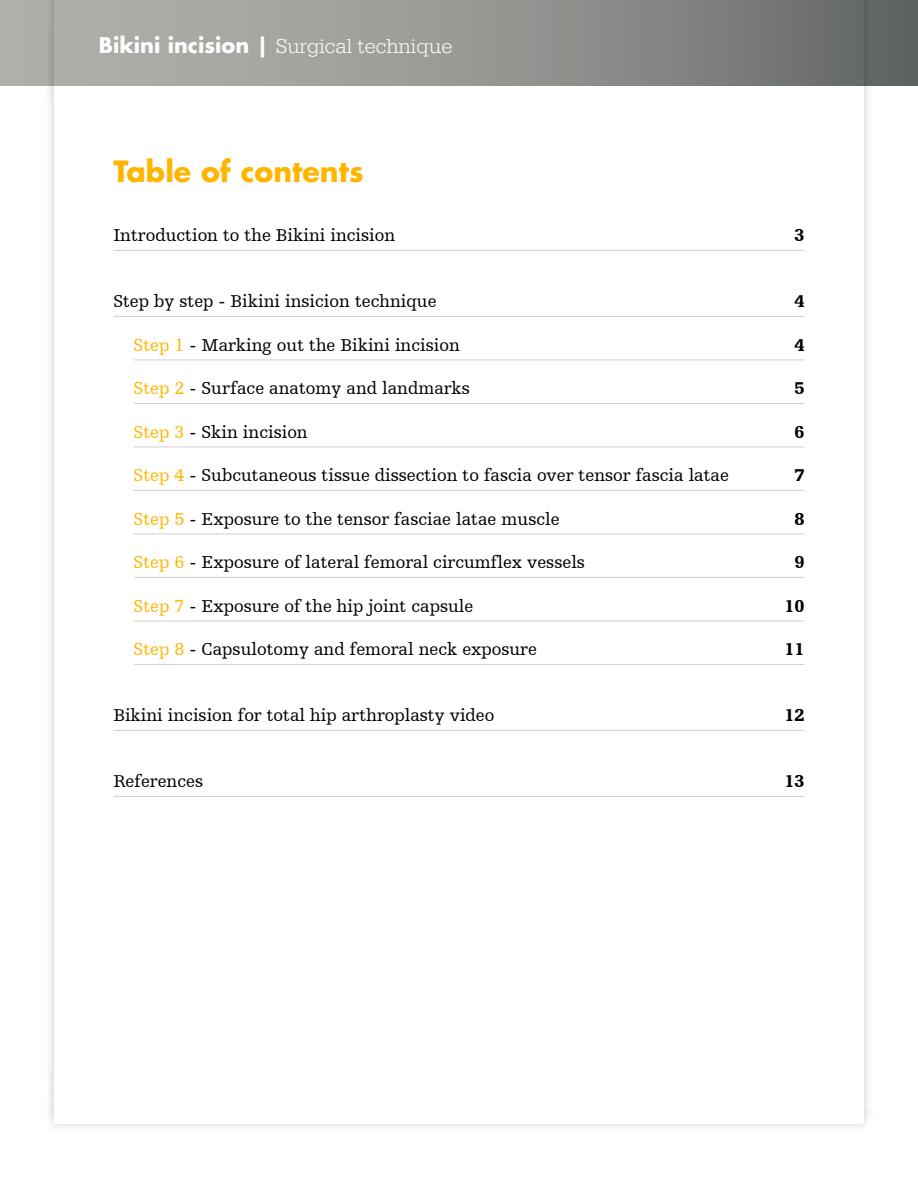
<style>
.page{position:relative;width:918px;height:1188px;background:#fff}
.page>*{position:absolute;margin:0;border:0;box-sizing:border-box;transform-origin:0 0}
.t1{font:700 28.5px "Futura Std";color:#ffb500}
.t2{font:300 21px "Egyptienne URW";color:#fff}
.t3{font:18px "Humanist Slabserif 712 BT";color:#000}
.t4{font:900 18px "Humanist Slabserif 712 BT";color:#000}
.s1{font-family:"Futura For Stryker";font-weight:700}
.s2{color:#ffb500}
</style>
<div class="page">
<div style="left:45px;top:0;width:828px;height:1132px;background:#000;opacity:.2"></div>
<div style="left:54px;top:0;width:810px;height:1123px;background:#fff"></div>
<div style="left:0;top:0;width:918px;height:85px;background:linear-gradient(to right,#b9bbb4,#696d6a)"></div>
<hr style="left:113px;top:250px;width:692px;height:1px;background:#d0d1d1">
<hr style="left:113px;top:316px;width:692px;height:1px;background:#d0d1d1">
<hr style="left:134px;top:360px;width:671px;height:1px;background:#d0d1d1">
<hr style="left:134px;top:403px;width:671px;height:1px;background:#d0d1d1">
<hr style="left:134px;top:447px;width:671px;height:1px;background:#d0d1d1">
<hr style="left:134px;top:490px;width:671px;height:1px;background:#d0d1d1">
<hr style="left:134px;top:534px;width:671px;height:1px;background:#d0d1d1">
<hr style="left:134px;top:577px;width:671px;height:1px;background:#d0d1d1">
<hr style="left:134px;top:621px;width:671px;height:1px;background:#d0d1d1">
<hr style="left:134px;top:664px;width:671px;height:1px;background:#d0d1d1">
<hr style="left:113px;top:730px;width:692px;height:1px;background:#d0d1d1">
<hr style="left:113px;top:796px;width:692px;height:1px;background:#d0d1d1">
<p class="t2" style="left:99px;top:34px;width:355px"><span class="s1">Bikini incision |</span> Surgical technique</p>
<h1 class="t1" style="left:113px;top:152px;width:252px">Table of contents</h1>
<p class="t3" style="left:113px;top:225px;width:283px">Introduction to the Bikini incision</p>
<p class="t4" style="left:795px;top:224px;width:12px">3</p>
<p class="t3" style="left:113px;top:291px;width:325px">Step by step - Bikini insicion technique</p>
<p class="t4" style="left:795px;top:290px;width:12px">4</p>
<p class="t3" style="left:134px;top:334px;width:328px"><span class="s2">Step 1</span> - Marking out the Bikini incision</p>
<p class="t4" style="left:795px;top:334px;width:12px">4</p>
<p class="t3" style="left:134px;top:378px;width:338px"><span class="s2">Step 2</span> - Surface anatomy and landmarks</p>
<p class="t4" style="left:795px;top:377px;width:12px">5</p>
<p class="t3" style="left:134px;top:421px;width:176px"><span class="s2">Step 3</span> - Skin incision</p>
<p class="t4" style="left:795px;top:421px;width:12px">6</p>
<p class="t3" style="left:134px;top:465px;width:597px"><span class="s2">Step 4</span> - Subcutaneous tissue dissection to fascia over tensor fascia latae</p>
<p class="t4" style="left:795px;top:464px;width:12px">7</p>
<p class="t3" style="left:134px;top:508px;width:428px"><span class="s2">Step 5</span> - Exposure to the tensor fasciae latae muscle</p>
<p class="t4" style="left:795px;top:508px;width:12px">8</p>
<p class="t3" style="left:134px;top:552px;width:453px"><span class="s2">Step 6</span> - Exposure of lateral femoral circumflex vessels</p>
<p class="t4" style="left:795px;top:551px;width:12px">9</p>
<p class="t3" style="left:134px;top:595px;width:341px"><span class="s2">Step 7</span> - Exposure of the hip joint capsule</p>
<p class="t4" style="left:784px;top:595px;width:22px">10</p>
<p class="t3" style="left:134px;top:639px;width:405px"><span class="s2">Step 8</span> - Capsulotomy and femoral neck exposure</p>
<p class="t4" style="left:784px;top:638px;width:22px">11</p>
<p class="t3" style="left:113px;top:705px;width:383px">Bikini incision for total hip arthroplasty video</p>
<p class="t4" style="left:784px;top:704px;width:22px">12</p>
<p class="t3" style="left:113px;top:771px;width:91px">References</p>
<p class="t4" style="left:784px;top:770px;width:22px">13</p>
</div>
